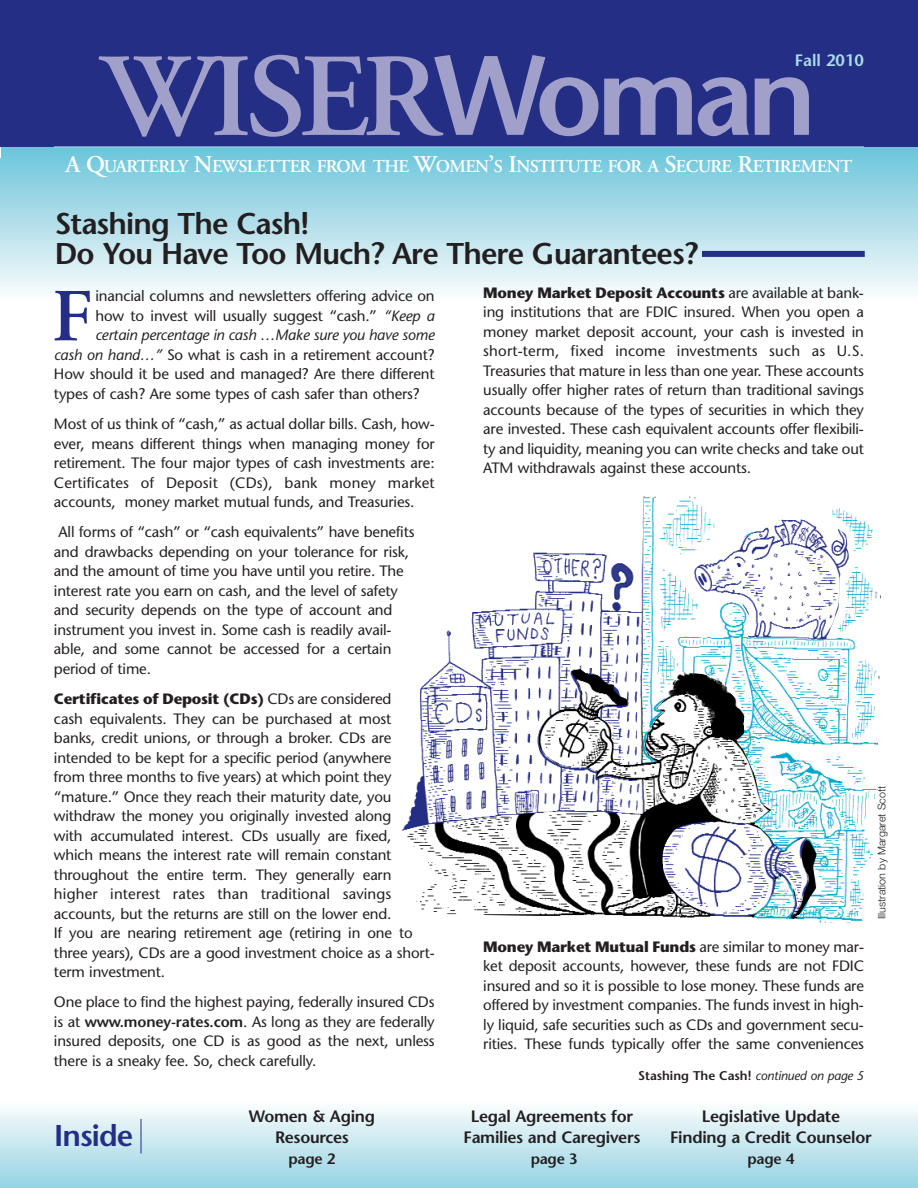
<style>
.page{position:relative;width:918px;height:1188px;background:#fff}
.page>*{position:absolute;margin:0;border:0;box-sizing:border-box;transform-origin:0 0}
.t1{font:600 118.5px "Adobe Garamond";letter-spacing:-.05em;color:#a1a0ca}
.t2{font:600 74.7px "Adobe Garamond";color:#232e84}
.t3{font:600 30px/30px "Stone Sans";letter-spacing:-.03em;color:#231f20}
.t4{font:600 30px "Stone Sans";letter-spacing:-.03em;color:#232e84}
.t5{font:600 18px "Adobe Garamond";letter-spacing:-.035em;color:#fff}
.t6{font:600 16.5px "Stone Sans";letter-spacing:-.015em;color:#231f20}
.t7{font:600 16.5px "Stone Sans";color:#abdce8}
.t8{font:15px/19.5px "Stone Sans";letter-spacing:-.01em;color:#231f20;text-align:justify}
.t9{font:italic 15px "Stone Sans";letter-spacing:-.01em;color:#231f20}
.t10{font:600 15px "Stone Sans";letter-spacing:-.015em;color:#231f20}
.t11{font:600 12.6px "Stone Sans";color:#231f20}
.t12{font:300 10.8px "Helvetica Neue";color:#231f20}
.s1{font-family:"Stone Sans";font-size:112.5px}
.s2{font-size:24px}
.s3{font-style:italic}
.s4{font-weight:700}
.s5{font-weight:600}
.s6{font-weight:400;font-style:italic}
</style>
<div class="page">
<div style="left:0;top:144px;width:918px;height:156px;background:linear-gradient(to bottom,#68c3d9,#fafbfc)"></div>
<hr style="left:0;top:39px;width:1px;height:118px;background:#f4fafc">
<div style="left:0;top:1103px;width:918px;height:85px;background:linear-gradient(to bottom,#fafcfc,#94d2e2)"></div>
<div style="left:0;top:0;width:918px;height:147px;background:#232e84"></div>
<hr style="left:54px;top:147px;width:810px;height:1px;background:#abdce8">
<hr style="left:141px;top:1119px;width:1px;height:35px;background:#232e84">
<div style="left:702px;top:251px;width:163px;height:6px;background:#232e84"></div>
<img style="left:407px;top:496px;width:474px;height:420px">
<img style="left:402px;top:496px;width:242px;height:335px">
<img style="left:643px;top:497px;width:235px;height:425px">
<img style="left:661px;top:821px;width:147px;height:98px">
<img style="left:688px;top:518px;width:162px;height:121px">
<p class="t7" style="left:795px;top:54px;width:71px">Fall 2010</p>
<h1 class="t1" style="left:101px;top:50px;width:717px">WISER<span class="s1">Woman</span></h1>
<p class="t5" style="left:66px;top:159px;width:788px"><span class="s2">A Q</span>UARTERLY <span class="s2">N</span>EWSLETTER FROM THE <span class="s2">W</span>OMEN<span class="s2">’</span>S <span class="s2">I</span>NSTITUTE FOR A <span class="s2">S</span>ECURE <span class="s2">R</span>ETIREMENT</p>
<h3 class="t3" style="left:55px;top:212px;width:645px">Stashing The Cash!<br>Do You Have Too Much? Are There Guarantees?</h3>
<h2 class="t2" style="left:52px;top:286px;width:41px">F</h2>
<p class="t8" style="left:95px;top:288px;width:341px">inancial columns and newsletters offering advice on</p>
<p class="t8" style="left:95px;top:307px;width:341px">how to invest will usually suggest “cash.” <span class="s3">“Keep a</span></p>
<p class="t9" style="left:95px;top:329px;width:341px">certain percentage in cash …Make sure you have some</p>
<p class="t8" style="left:54px;top:346px;width:382px"><span class="s3">cash on hand…”</span> So what is cash in a retirement account?</p>
<p class="t8" style="left:54px;top:366px;width:382px">How should it be used and managed? Are there different</p>
<p class="t8" style="left:54px;top:385px;width:367px">types of cash? Are some types of cash safer than others?</p>
<p class="t8" style="left:54px;top:416px;width:382px">Most of us think of “cash,” as actual dollar bills. Cash, how&shy;ever, means different things when managing money for retirement. The four major types of cash investments are:<br>Certificates of Deposit (CDs), bank money market accounts, money market mutual funds, and Treasuries.</p>
<p class="t8" style="left:54px;top:524px;width:362px;text-align:left;text-indent:5px">All forms of “cash” or “cash equivalents” have benefits and drawbacks depending on your tolerance for risk, and the amount of time you have until you retire. The interest rate you earn on cash, and the level of safety and security depends on the type of account and instrument you invest in. Some cash is readily avail&shy;able, and some cannot be accessed for a certain period of time.</p>
<p class="t8" style="left:54px;top:691px;width:382px;text-align:left"><span class="s4">Certificates of Deposit (CDs)</span> CDs are considered<br>cash equivalents. They can be purchased at most banks, credit unions, or through a broker. CDs are intended to be kept for a specific period (anywhere<br>from three months to five years) at which point they “mature.” Once they reach their maturity date, you withdraw the money you originally invested along<br>with accumulated interest. CDs usually are fixed,<br>which means the interest rate will remain constant throughout the entire term. They generally earn higher interest rates than traditional savings accounts, but the returns are still on the lower end.<br>If you are nearing retirement age (retiring in one to three years), CDs are a good investment choice as a short&shy;term investment.</p>
<p class="t8" style="left:54px;top:994px;width:382px">One place to find the highest paying, federally insured CDs is at <span class="s5">www.money-rates.com</span>. As long as they are federally insured deposits, one CD is as good as the next, unless there is a sneaky fee. So, check carefully.</p>
<p class="t8" style="left:483px;top:284px;width:382px"><span class="s4">Money Market Deposit Accounts</span> are available at bank&shy;ing institutions that are FDIC insured. When you open a money market deposit account, your cash is invested in short-term, fixed income investments such as U.S.<br>Treasuries that mature in less than one year. These accounts usually offer higher rates of return than traditional savings accounts because of the types of securities in which they are invested. These cash equivalent accounts offer flexibili&shy;ty and liquidity, meaning you can write checks and take out ATM withdrawals against these accounts.</p>
<p class="t8" style="left:483px;top:938px;width:382px"><span class="s4">Money Market Mutual Funds</span> are similar to money mar&shy;ket deposit accounts, however, these funds are not FDIC insured and so it is possible to lose money. These funds are offered by investment companies. The funds invest in high&shy;ly liquid, safe securities such as CDs and government secu&shy;rities. These funds typically offer the same conveniences</p>
<p class="t11" style="left:638px;top:1071px;width:227px">Stashing The Cash! <span class="s6">continued on page 5</span></p>
<p class="t12" style="left:878px;top:919px;width:135px;rotate:-90deg">Illustration by Margaret Scott</p>
<h3 class="t4" style="left:54px;top:1123px;width:81px">Inside</h3>
<p class="t6" style="left:249px;top:1109px;width:128px">Women &amp; Aging</p>
<p class="t6" style="left:471px;top:1109px;width:164px">Legal Agreements for</p>
<p class="t6" style="left:702px;top:1109px;width:140px">Legislative Update</p>
<p class="t6" style="left:275px;top:1130px;width:75px">Resources</p>
<p class="t6" style="left:464px;top:1130px;width:178px">Families and Caregivers</p>
<p class="t6" style="left:670px;top:1130px;width:203px">Finding a Credit Counselor</p>
<p class="t10" style="left:288px;top:1153px;width:49px">page 2</p>
<p class="t10" style="left:531px;top:1153px;width:49px">page 3</p>
<p class="t10" style="left:747px;top:1153px;width:49px">page 4</p>
</div>
